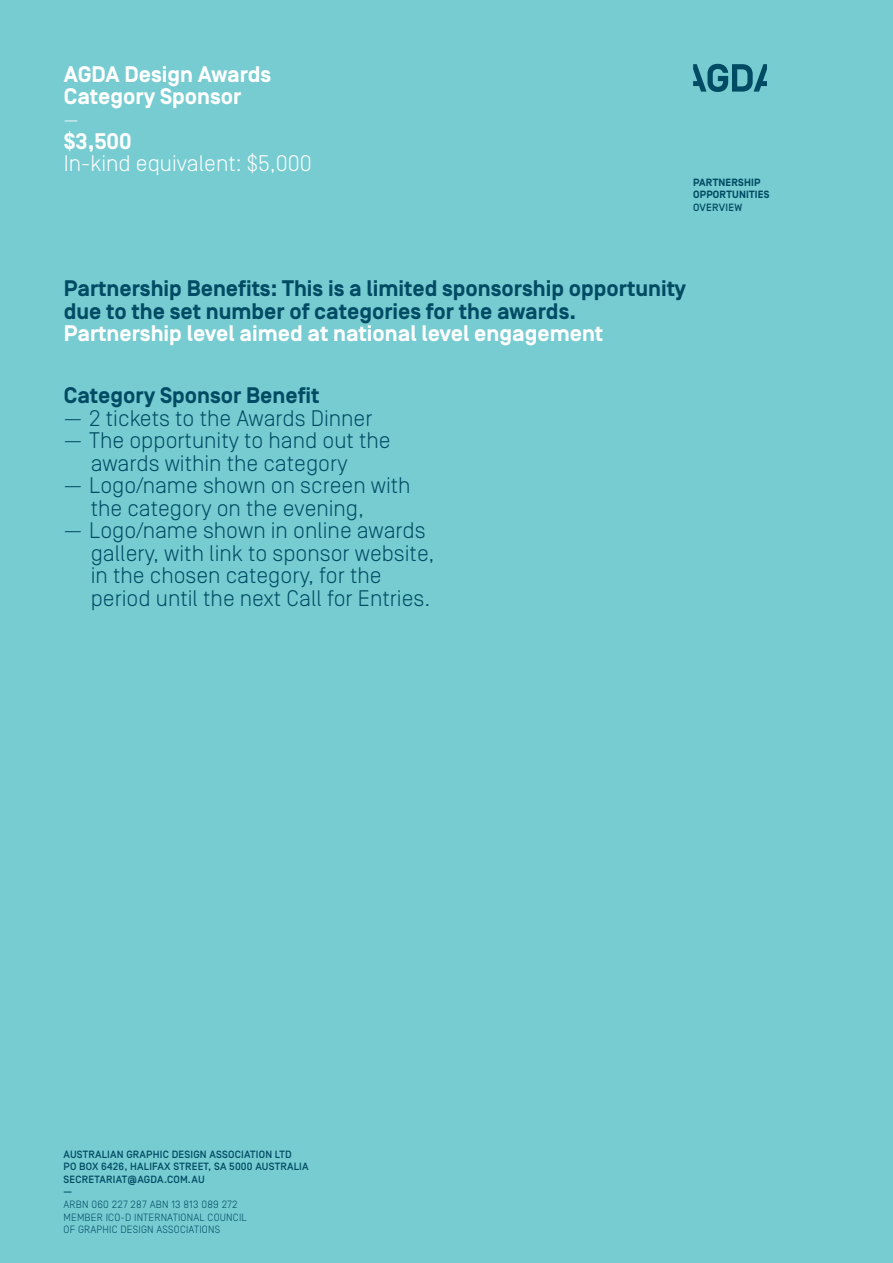
<style>
.page{position:relative;width:893px;height:1263px;background:#77ccd1}
.page>*{position:absolute;margin:0;border:0;box-sizing:border-box;transform-origin:0 0}
.t1{font:300 22.5px/22.5px "Simplon Norm";color:#004b64}
.BODY{font:700 22.5px/22.5px "Simplon Norm";color:#004b64}
.BODY-2{font:700 22.5px/22.5px "Simplon Norm";color:#fff}
.BODY-3{font:300 22.5px "Simplon Norm";color:#fff}
.t2{font:300 18px "Simplon Norm";color:#fff}
.t3{font:500 10.5px/12.6px "Simplon Norm";letter-spacing:.02em;color:#004b64}
.t4{font:300 10.5px/12.6px "Simplon Norm";letter-spacing:.02em;color:#004b64}
.t5{font:700 10.5px/12.6px "Simplon Norm";letter-spacing:.02em;color:#004b64}
</style>
<div class="page">
<svg style="left:693px;top:64px;width:74px;height:28px"></svg>
<p class="BODY-2" style="left:64px;top:64px;width:209px">AGDA Design Awards<br>Category Sponsor</p>
<p class="t2" style="left:64px;top:110px;width:16px">—</p>
<p class="BODY-2" style="left:64px;top:131px;width:69px">$3,500</p>
<p class="BODY-3" style="left:64px;top:151px;width:249px">In-kind equivalent: $5,000</p>
<p class="t5" style="left:693px;top:176px;width:78px">PARTNERSHIP<br>OPPORTUNITIES</p>
<p class="t3" style="left:693px;top:202px;width:51px">OVERVIEW</p>
<p class="BODY" style="left:64px;top:278px;width:624px">Partnership Benefits: This is a limited sponsorship opportunity due to the set number of categories for the awards.</p>
<p class="BODY-2" style="left:64px;top:323px;width:541px">Partnership level aimed at national level engagement</p>
<p class="BODY" style="left:64px;top:386px;width:257px">Category Sponsor Benefit</p>
<p class="t1" style="left:64px;top:407px;width:310px">— 2 tickets to the Awards Dinner</p>
<p class="t1" style="left:91px;top:430px;width:301px;text-indent:-27px">— The opportunity to hand out the awards within the category</p>
<p class="t1" style="left:91px;top:475px;width:321px;text-indent:-27px">— Logo/name shown on screen with the category on the evening,</p>
<p class="t1" style="left:91px;top:520px;width:345px;text-indent:-27px">— Logo/name shown in online awards gallery, with link to sponsor website, in the chosen category, for the period until the next Call for Entries.</p>
<p class="t3" style="left:64px;top:1148px;width:246px">AUSTRALIAN GRAPHIC DESIGN ASSOCIATION LTD<br>PO BOX 6426, HALIFAX STREET, SA 5000 AUSTRALIA<br>SECRETARIAT@AGDA.COM.AU<br>—</p>
<p class="t4" style="left:64px;top:1198px;width:185px">ARBN 060 227 287 ABN 13 813 089 272<br>MEMBER ICO-D INTERNATIONAL COUNCIL<br>OF GRAPHIC DESIGN ASSOCIATIONS</p>
</div>
